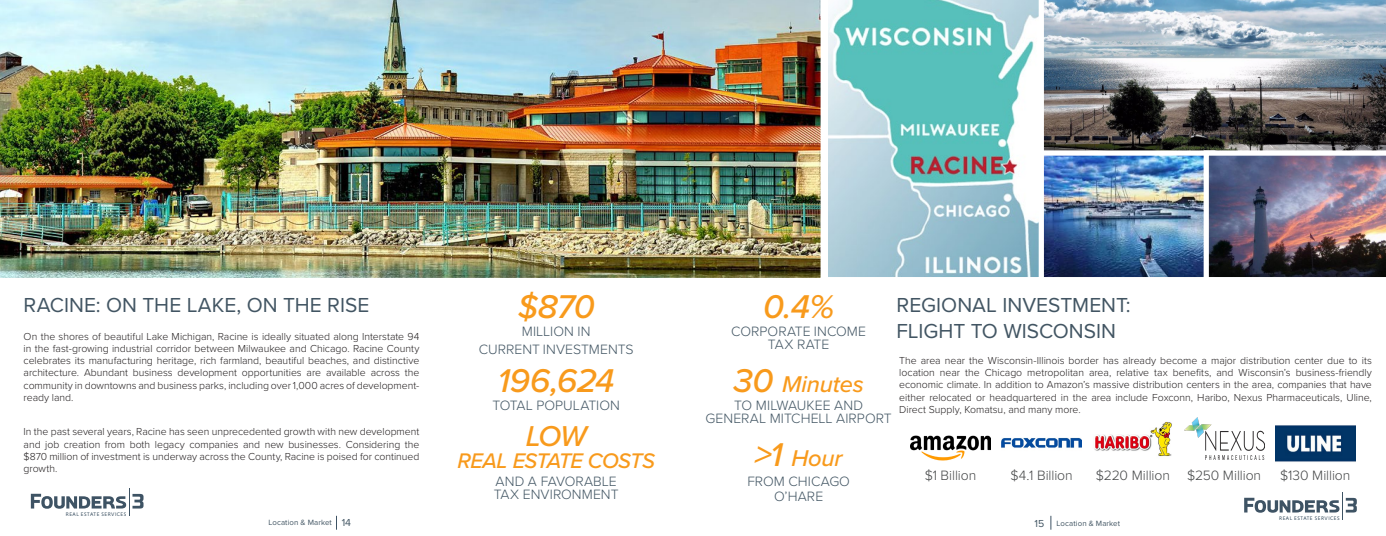
<style>
.page{position:relative;width:1386px;height:536px;background:#fff}
.page>*{position:absolute;margin:0;border:0;box-sizing:border-box;transform-origin:0 0}
.body_text{font:italic 500 34.12px "Proxima Nova";letter-spacing:-.025em;color:#f89a1c}
.body_text-2{font:italic 500 29.75px "Proxima Nova";color:#f89a1c}
.body_text-3{font:italic 500 23.62px "Proxima Nova";letter-spacing:-.005em;color:#f89a1c}
.body_text-4{font:italic 500 21.88px "Proxima Nova";letter-spacing:-.035em;color:#f89a1c}
.bodycopy_left{font:21px "Proxima Nova";color:#425563}
.body_text-5{font:300 14px/13.1px "Proxima Nova";letter-spacing:.005em;color:#425563;text-align:center}
.body_text-6{font:300 14px "Proxima Nova";letter-spacing:-.005em;color:#444647}
.body_text_copy{font:300 10.5px/12.2px "Proxima Nova";letter-spacing:-.005em;color:#231f20;text-align:justify}
.t1{font:7.88px "Proxima Nova";letter-spacing:.01em;color:#425563}
.t2{font:5.25px "Niveau Grotesk";letter-spacing:.095em;color:#3e5364}
.s1{font-size:34.12px}
.s2{font-size:10.5px}
</style>
<div class="page">
<img style="left:0;top:0;width:821px;height:278px">
<svg style="left:336px;top:515px;width:1px;height:14px"></svg>
<svg style="left:1050px;top:515px;width:1px;height:14px"></svg>
<img style="left:1044px;top:0;width:342px;height:150px">
<img style="left:1044px;top:156px;width:160px;height:120px">
<div style="left:1034px;top:150px;width:182px;height:132px;border:5px solid #fff"></div>
<svg style="left:828px;top:0;width:216px;height:282px"></svg>
<img style="left:1204px;top:150px;width:182px;height:132px">
<svg style="left:1244px;top:492px;width:113px;height:27px"></svg>
<img style="left:911px;top:435px;width:79px;height:26px">
<img style="left:1002px;top:437px;width:80px;height:11px">
<img style="left:1094px;top:422px;width:78px;height:35px">
<img style="left:1184px;top:418px;width:80px;height:41px">
<img style="left:1275px;top:425px;width:80px;height:37px">
<svg style="left:31px;top:488px;width:113px;height:27px"></svg>
<p class="bodycopy_left" style="left:24px;top:289px;width:347px">RACINE: ON THE LAKE, ON THE RISE</p>
<p class="body_text_copy" style="left:24px;top:329px;width:397px">On the shores of beautiful Lake Michigan, Racine is ideally situated along Interstate 94 in the fast-growing industrial corridor between Milwaukee and Chicago. Racine County celebrates its manufacturing heritage, rich farmland, beautiful beaches, and distinctive architecture. Abundant business development opportunities are available across the community in downtowns and business parks, including over 1,000 acres of development&shy;ready land.</p>
<p class="body_text_copy" style="left:24px;top:425px;width:397px">In the past several years, Racine has seen unprecedented growth with new development and job creation from both legacy companies and new businesses. Considering the $870 million of investment is underway across the County, Racine is poised for continued growth.</p>
<p class="body_text" style="left:518px;top:281px;width:79px">$870</p>
<p class="body_text-5" style="left:522px;top:324px;width:70px">MILLION IN</p>
<p class="body_text-5" style="left:479px;top:342px;width:156px">CURRENT INVESTMENTS</p>
<p class="body_text" style="left:498px;top:355px;width:119px">196,624</p>
<p class="body_text-5" style="left:492px;top:398px;width:129px">TOTAL POPULATION</p>
<p class="body_text-2" style="left:526px;top:413px;width:62px">LOW</p>
<p class="body_text-4" style="left:457px;top:443px;width:199px">REAL ESTATE COSTS</p>
<p class="body_text-5" style="left:494px;top:473px;width:126px;text-align:left">AND A FAVORABLE<br>TAX ENVIRONMENT</p>
<p class="body_text" style="left:763px;top:281px;width:73px">0.4%</p>
<p class="body_text-5" style="left:731px;top:324px;width:136px">CORPORATE INCOME<br>TAX RATE</p>
<p class="body_text-3" style="left:733px;top:366px;width:132px"><span class="s1">30</span> Minutes</p>
<p class="body_text-5" style="left:706px;top:398px;width:188px">TO MILWAUKEE AND<br>GENERAL MITCHELL AIRPORT</p>
<p class="bodycopy_left" style="left:897px;top:289px;width:236px">REGIONAL INVESTMENT:</p>
<p class="bodycopy_left" style="left:897px;top:315px;width:221px">FLIGHT TO WISCONSIN</p>
<p class="body_text_copy" style="left:899px;top:353px;width:474px">The area near the Wisconsin-Illinois border has already become a major distribution center due to its location near the Chicago metropolitan area, relative tax benefits, and Wisconsin’s business-friendly economic climate. In addition to Amazon’s massive distribution centers in the area, companies that have either relocated or headquartered in the area include Foxconn, Haribo, Nexus Pharmaceuticals, Uline, Direct Supply, Komatsu, and many more.</p>
<p class="body_text-3" style="left:755px;top:440px;width:89px"><span class="s1">&gt;1</span> Hour</p>
<p class="body_text-5" style="left:747px;top:473px;width:104px;line-height:14.9px">FROM CHICAGO<br>O’HARE</p>
<p class="body_text-6" style="left:925px;top:465px;width:53px">$1 Billion</p>
<p class="body_text-6" style="left:1011px;top:465px;width:64px">$4.1 Billion</p>
<p class="body_text-6" style="left:1096px;top:465px;width:76px">$220 Million</p>
<p class="body_text-6" style="left:1187px;top:465px;width:76px">$250 Million</p>
<p class="body_text-6" style="left:1280px;top:465px;width:72px">$130 Million</p>
<p class="t2" style="left:66px;top:511px;width:62px">REAL ESTATE SERVICES</p>
<p class="t1" style="left:268px;top:516px;width:84px">Location &amp; Market <span class="s2">14</span></p>
<p class="t1" style="left:1035px;top:517px;width:87px"><span class="s2">15</span> Location &amp; Market</p>
<p class="t2" style="left:1279px;top:515px;width:62px">REAL ESTATE SERVICES</p>
</div>
